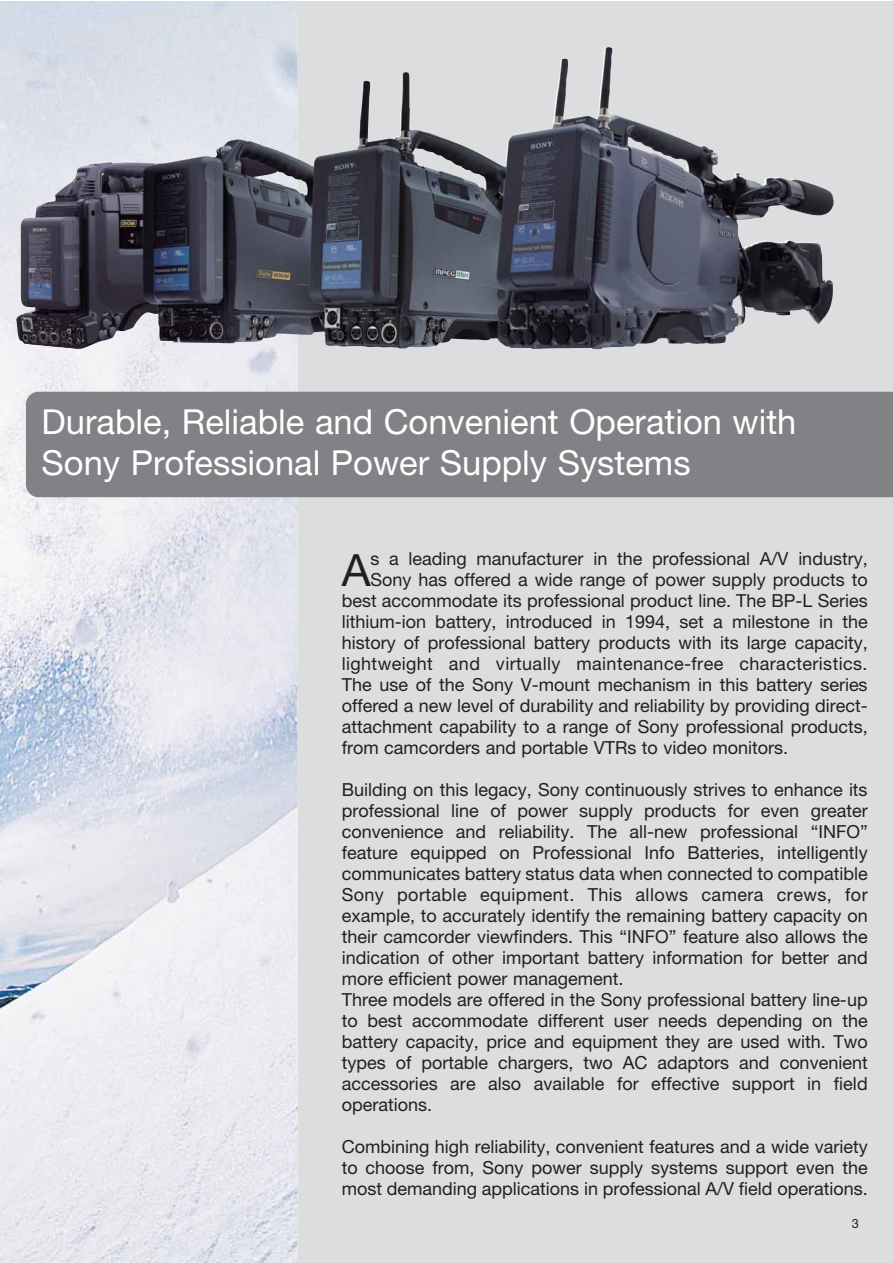
<style>
.page{position:relative;width:893px;height:1263px;background:#fff}
.page>*{position:absolute;margin:0;border:0;box-sizing:border-box;transform-origin:0 0}
.t1{font:44.55px "Sony Helvetica Neue";color:#231f20}
.t2{font:34.5px/41.4px "Sony Helvetica Neue";color:#fff}
.t3{font:18px/21px "Sony Helvetica Neue";color:#231f20}
.t4{font:18px "Sony Helvetica Neue";letter-spacing:.02em;color:#231f20}
.t5{font:12.75px "Sony Helvetica Neue";color:#231f20}
</style>
<div class="page">
<div style="left:298px;top:1px;width:594px;height:1262px;background:#dcddde"></div>
<img style="left:0;top:1px;width:298px;height:1262px">
<div style="left:26px;top:392px;width:866px;height:105px;background:#808285"></div>
<img style="left:16px;top:47px;width:818px;height:271px">
<h2 class="t2" style="left:42px;top:405px;width:756px">Durable, Reliable and Convenient Operation with<br>Sony Professional Power Supply Systems</h2>
<h1 class="t1" style="left:342px;top:554px;width:30px">A</h1>
<p class="t3" style="left:370px;top:550px;width:499px">s a leading manufacturer in the professional A/V industry,</p>
<p class="t3" style="left:370px;top:571px;width:499px">Sony has offered a wide range of power supply products to</p>
<p class="t3" style="left:342px;top:592px;width:527px">best accommodate its professional product line. The BP-L Series</p>
<p class="t3" style="left:342px;top:613px;width:527px">lithium-ion battery, introduced in 1994, set a milestone in the</p>
<p class="t3" style="left:342px;top:634px;width:527px">history of professional battery products with its large capacity,</p>
<p class="t4" style="left:342px;top:657px;width:527px">lightweight and virtually maintenance-free characteristics.</p>
<p class="t3" style="left:342px;top:676px;width:527px">The use of the Sony V-mount mechanism in this battery series</p>
<p class="t3" style="left:342px;top:697px;width:527px">offered a new level of durability and reliability by providing direct-</p>
<p class="t3" style="left:342px;top:718px;width:527px">attachment capability to a range of Sony professional products,</p>
<p class="t3" style="left:342px;top:739px;width:448px">from camcorders and portable VTRs to video monitors.</p>
<p class="t3" style="left:342px;top:781px;width:527px">Building on this legacy, Sony continuously strives to enhance its professional line of power supply products for even greater convenience and reliability. The all-new professional “INFO” feature equipped on Professional Info Batteries, intelligently communicates battery status data when connected to compatible Sony portable equipment. This allows camera crews, for example, to accurately identify the remaining battery capacity on their camcorder viewfinders. This “INFO” feature also allows the indication of other important battery information for better and more efficient power management.<br>Three models are offered in the Sony professional battery line-up to best accommodate different user needs depending on the battery capacity, price and equipment they are used with. Two types of portable chargers, two AC adaptors and convenient accessories are also available for effective support in field operations.</p>
<p class="t3" style="left:342px;top:1138px;width:527px;text-align:justify">Combining high reliability, convenient features and a wide variety to choose from, Sony power supply systems support even the most demanding applications in professional A/V field operations.</p>
<p class="t5" style="left:852px;top:1218px;width:9px">3</p>
</div>
